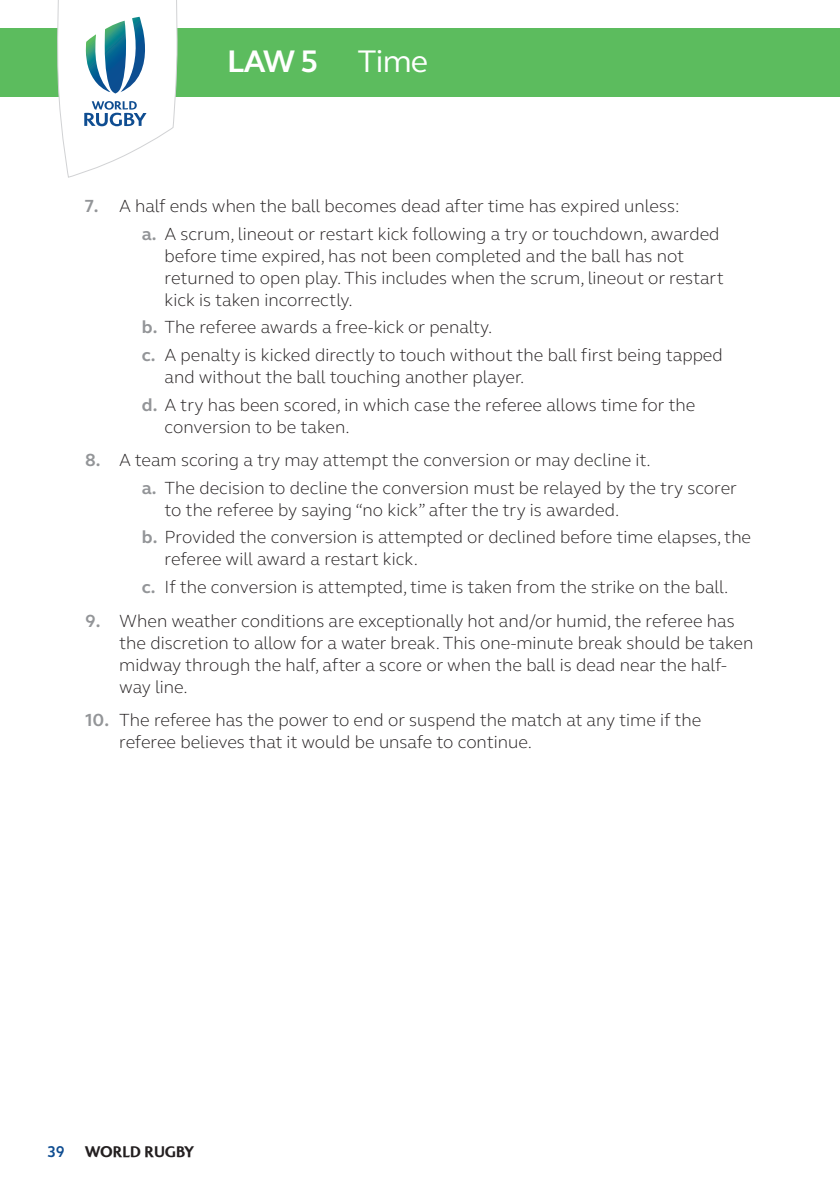
<style>
.page{position:relative;width:840px;height:1191px;background:#fff}
.page>*{position:absolute;margin:0;border:0;box-sizing:border-box;transform-origin:0 0}
.t1{font:700 32px "Webb Ellis Cup";color:#fff}
.t2{font:32px "Webb Ellis Cup";color:#fff}
.t3{font:300 18px/22px "Webb Ellis Cup";color:#231f20}
.t4{font:700 16px "Colosseum";color:#231f20;scale:.94 1}
.t5{font:700 16px "Webb Ellis Cup";color:#0f4d91;scale:.94 1}
.s1{font-weight:700;color:#939598}
</style>
<div class="page">
<div style="left:0;top:28px;width:839px;height:68px;background:#5cbc5e"></div>
<svg style="left:57px;top:0;width:120px;height:178px"></svg>
<p class="t1" style="left:227px;top:42px;width:92px">LAW 5</p>
<p class="t2" style="left:357px;top:42px;width:72px">Time</p>
<p class="t3" style="left:85px;top:195px;width:595px"><span class="s1">7.</span> A half ends when the ball becomes dead after time has expired unless:</p>
<p class="t3" style="left:164px;top:223px;width:560px;text-indent:-23px"><span class="s1">a.</span> A scrum, lineout or restart kick following a try or touchdown, awarded before time expired, has not been completed and the ball has not returned to open play. This includes when the scrum, lineout or restart kick is taken incorrectly.</p>
<p class="t3" style="left:142px;top:316px;width:352px"><span class="s1">b.</span> The referee awards a free-kick or penalty.</p>
<p class="t3" style="left:164px;top:344px;width:559px;text-indent:-23px"><span class="s1">c.</span> A penalty is kicked directly to touch without the ball first being tapped and without the ball touching another player.</p>
<p class="t3" style="left:164px;top:394px;width:532px;text-indent:-23px"><span class="s1">d.</span> A try has been scored, in which case the referee allows time for the conversion to be taken.</p>
<p class="t3" style="left:85px;top:449px;width:567px"><span class="s1">8.</span> A team scoring a try may attempt the conversion or may decline it.</p>
<p class="t3" style="left:164px;top:477px;width:573px;text-indent:-23px"><span class="s1">a.</span> The decision to decline the conversion must be relayed by the try scorer to the referee by saying “no kick” after the try is awarded.</p>
<p class="t3" style="left:164px;top:526px;width:587px;text-indent:-23px"><span class="s1">b.</span> Provided the conversion is attempted or declined before time elapses, the referee will award a restart kick.</p>
<p class="t3" style="left:142px;top:576px;width:587px"><span class="s1">c.</span> If the conversion is attempted, time is taken from the strike on the ball.</p>
<p class="t3" style="left:119px;top:609px;width:635px;text-indent:-34px"><span class="s1">9.</span> When weather conditions are exceptionally hot and/or humid, the referee has the discretion to allow for a water break. This one-minute break should be taken midway through the half, after a score or when the ball is dead near the half&shy;way line.</p>
<p class="t3" style="left:119px;top:709px;width:583px;text-indent:-34px"><span class="s1">10.</span> The referee has the power to end or suspend the match at any time if the referee believes that it would be unsafe to continue.</p>
<p class="t5" style="left:48px;top:1142px;width:19px">39</p>
<p class="t4" style="left:85px;top:1142px;width:117px">WORLD RUGBY</p>
</div>
